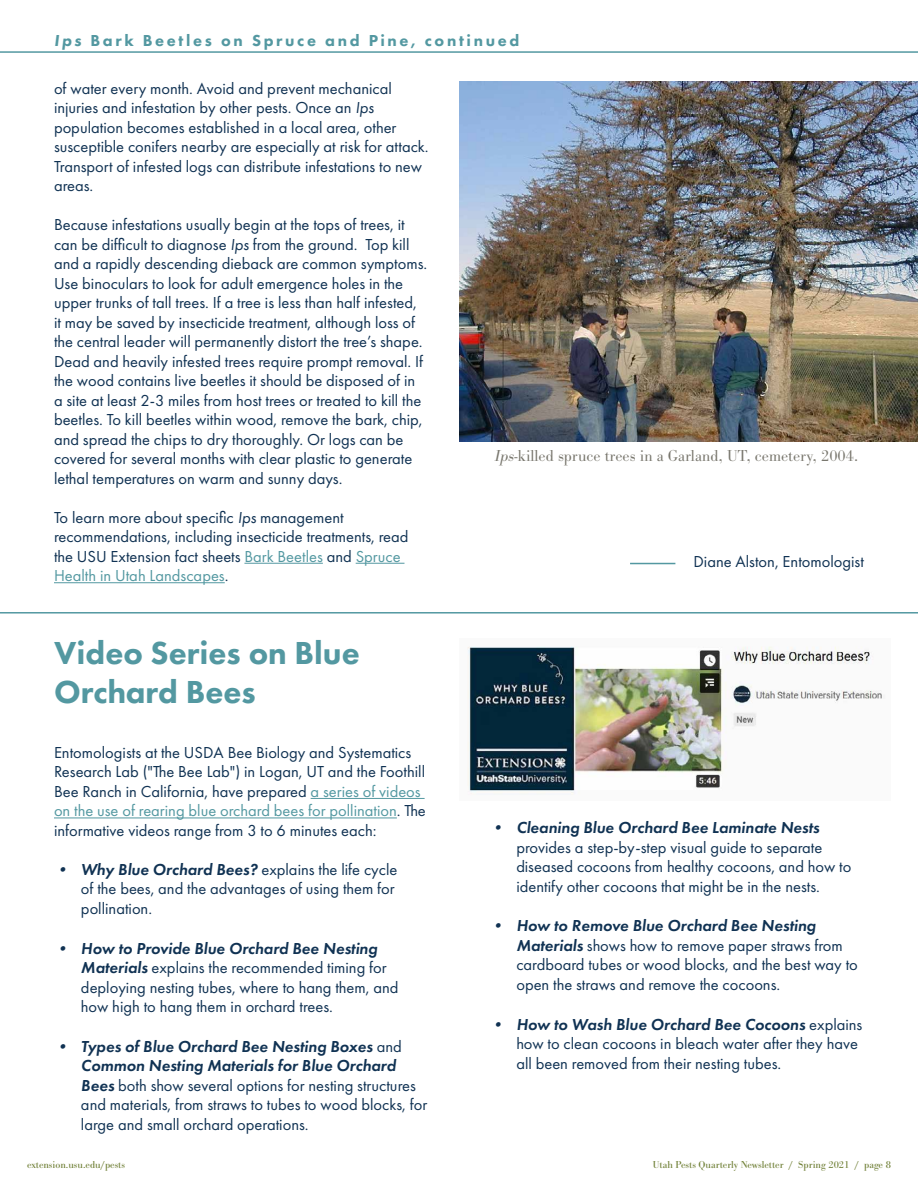
<style>
.page{position:relative;width:918px;height:1188px;background:#fff}
.page>*{position:absolute;margin:0;border:0;box-sizing:border-box;transform-origin:0 0}
.t1{font:800 33px/39.6px "Futura PT";color:#5398a1}
.t2{font:16.5px/19.5px "Futura PT";color:#103253}
.t3{font:300 16.5px "Bodoni URW";color:#79776e}
.t4{font:800 16.5px "Futura PT";letter-spacing:.16em;color:#5398a1}
.t5{font:italic 600 16.5px "Futura PT";color:#103253}
.t6{font:10.5px "Bodoni URW";color:#6f7f35}
.s1{font-style:italic}
.s2{color:#5398a1}
.s3{font-weight:600;font-style:italic}
</style>
<div class="page">
<hr style="left:0;top:51px;width:918px;height:2px;background:#5398a1">
<hr style="left:244px;top:563px;width:79px;height:1px;background:#5398a1">
<hr style="left:356px;top:563px;width:48px;height:1px;background:#5398a1">
<hr style="left:54px;top:582px;width:171px;height:1px;background:#5398a1">
<hr style="left:630px;top:563px;width:45px;height:1px;background:#5398a1">
<img style="left:459px;top:81px;width:459px;height:360px">
<hr style="left:311px;top:798px;width:114px;height:1px;background:#5398a1">
<hr style="left:54px;top:818px;width:343px;height:1px;background:#5398a1">
<img style="left:467px;top:646px;width:415px;height:149px">
<hr style="left:0;top:612px;width:918px;height:2px;background:#5398a1">
<p class="t4" style="left:54px;top:31px;width:467px"><span class="s1">Ips</span> Bark Beetles on Spruce and Pine, continued</p>
<p class="t2" style="left:54px;top:78px;width:376px">of water every month. Avoid and prevent mechanical injuries and infestation by other pests. Once an <span class="s1">Ips </span>population becomes established in a local area, other susceptible conifers nearby are especially at risk for attack.<br>Transport of infested logs can distribute infestations to new areas.</p>
<p class="t2" style="left:54px;top:215px;width:375px">Because infestations usually begin at the tops of trees, it can be difficult to diagnose <span class="s1">Ips</span> from the ground. Top kill and a rapidly descending dieback are common symptoms.<br>Use binoculars to look for adult emergence holes in the upper trunks of tall trees. If a tree is less than half infested, it may be saved by insecticide treatment, although loss of the central leader will permanently distort the tree’s shape.<br>Dead and heavily infested trees require prompt removal. If the wood contains live beetles it should be disposed of in a site at least 2-3 miles from host trees or treated to kill the beetles. To kill beetles within wood, remove the bark, chip, and spread the chips to dry thoroughly. Or logs can be covered for several months with clear plastic to generate lethal temperatures on warm and sunny days.</p>
<p class="t2" style="left:54px;top:507px;width:356px">To learn more about specific <span class="s1">Ips</span> management recommendations, including insecticide treatments, read the USU Extension fact sheets <span class="s2">Bark Beetles</span> and <span class="s2">Spruce Health in Utah Landscapes</span>.</p>
<p class="t3" style="left:495px;top:446px;width:364px"><span class="s1">Ips</span>-killed spruce trees in a Garland, UT, cemetery, 2004.</p>
<p class="t2" style="left:694px;top:551px;width:172px">Diane Alston, Entomologist</p>
<h1 class="t1" style="left:54px;top:633px;width:307px">Video Series on Blue<br>Orchard Bees</h1>
<p class="t2" style="left:54px;top:742px;width:373px">Entomologists at the USDA Bee Biology and Systematics Research Lab ("The Bee Lab") in Logan, UT and the Foothill Bee Ranch in California, have prepared <span class="s2">a series of videos on the use of rearing blue orchard bees for pollination</span>. The informative videos range from 3 to 6 minutes each:</p>
<p class="t2" style="left:81px;top:859px;width:318px;text-indent:-27px"><span class="s3">• Why Blue Orchard Bees?</span> explains the life cycle of the bees, and the advantages of using them for pollination.</p>
<p class="t2" style="left:81px;top:938px;width:319px;text-indent:-27px"><span class="s3">• How to Provide Blue Orchard Bee Nesting Materials</span> explains the recommended timing for deploying nesting tubes, where to hang them, and how high to hang them in orchard trees.</p>
<p class="t2" style="left:81px;top:1036px;width:348px;text-indent:-27px"><span class="s3">• Types of Blue Orchard Bee Nesting Boxes</span> and <span class="s3">Common Nesting Materials for Blue Orchard Bees</span> both show several options for nesting structures and materials, from straws to tubes to wood blocks, for large and small orchard operations.</p>
<p class="t5" style="left:489px;top:817px;width:332px">• Cleaning Blue Orchard Bee Laminate Nests</p>
<p class="t2" style="left:516px;top:837px;width:336px">provides a step-by-step visual guide to separate diseased cocoons from healthy cocoons, and how to identify other cocoons that might be in the nests.</p>
<p class="t2" style="left:516px;top:916px;width:343px;text-indent:-27px"><span class="s3">• How to Remove Blue Orchard Bee Nesting Materials</span> shows how to remove paper straws from cardboard tubes or wood blocks, and the best way to open the straws and remove the cocoons.</p>
<p class="t2" style="left:516px;top:1014px;width:348px;text-indent:-27px"><span class="s3">• How to Wash Blue Orchard Bee Cocoons</span> explains how to clean cocoons in bleach water after they have all been removed from their nesting tubes.</p>
<p class="t6" style="left:27px;top:1159px;width:100px">extension.usu.edu/pests</p>
<p class="t6" style="left:653px;top:1159px;width:240px">Utah Pests Quarterly Newsletter / Spring 2021 / page 8</p>
</div>
